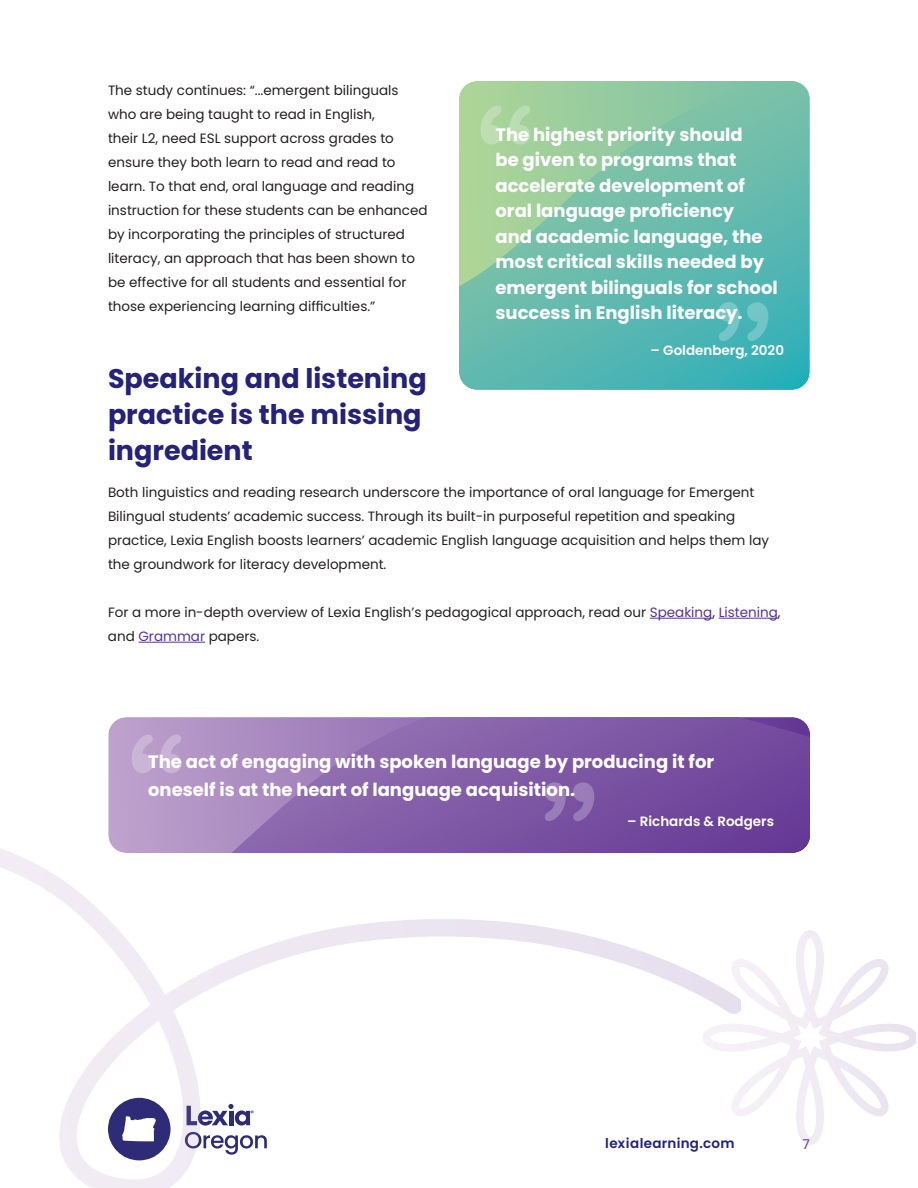
<style>
.page{position:relative;width:918px;height:1188px;background:#fff}
.page>*{position:absolute;margin:0;border:0;box-sizing:border-box;transform-origin:0 0}
.t1{font:700 27px/36px "Poppins";color:#242279}
.t2{font:700 18px/25.5px "Poppins";color:#fff}
.t3{font:13.5px/24px "Poppins";color:#221f1f}
.t4{font:600 13.5px "Poppins";color:#fff}
.t5{font:600 13.5px "Poppins";letter-spacing:.02em;color:#242279}
.t6{font:13.5px "Poppins";color:#563393}
.s1{color:#563393}
</style>
<div class="page">
<svg style="left:185px;top:1132px;width:82px;height:23px"></svg>
<svg style="left:187px;top:1104px;width:67px;height:22px"></svg>
<svg style="left:150px;top:1099px;width:21px;height:60px"></svg>
<hr style="left:650px;top:618px;width:62px;height:1px;background:#563393">
<hr style="left:719px;top:618px;width:59px;height:1px;background:#563393">
<hr style="left:138px;top:642px;width:67px;height:1px;background:#563393">
<img style="left:459px;top:81px;width:351px;height:309px">
<svg style="left:481px;top:106px;width:49px;height:38px;background:#b3d8a8"></svg>
<svg style="left:719px;top:302px;width:49px;height:39px;background:#61bdbe"></svg>
<img style="left:108px;top:717px;width:123px;height:136px">
<img style="left:231px;top:717px;width:579px;height:136px">
<img style="left:59px;top:952px;width:91px;height:236px">
<img style="left:702px;top:930px;width:214px;height:215px">
<svg style="left:132px;top:734px;width:49px;height:39px;background:#c2a9d0"></svg>
<svg style="left:544px;top:782px;width:50px;height:39px;background:#8c6aae"></svg>
<p class="t3" style="left:108px;top:79px;width:321px">The study continues: “...emergent bilinguals who are being taught to read in English,<br>their L2, need ESL support across grades to ensure they both learn to read and read to learn. To that end, oral language and reading instruction for these students can be enhanced by incorporating the principles of structured literacy, an approach that has been shown to be effective for all students and essential for those experiencing learning difficulties.”</p>
<h2 class="t2" style="left:496px;top:123px;width:284px">The highest priority should<br>be given to programs that accelerate development of oral language proficiency<br>and academic language, the most critical skills needed by emergent bilinguals for school success in English literacy.</h2>
<p class="t4" style="left:651px;top:345px;width:135px">– Goldenberg, 2020</p>
<h1 class="t1" style="left:108px;top:363px;width:320px">Speaking and listening practice is the missing ingredient</h1>
<p class="t3" style="left:108px;top:481px;width:663px">Both linguistics and reading research underscore the importance of oral language for Emergent Bilingual students’ academic success. Through its built-in purposeful repetition and speaking practice, Lexia English boosts learners’ academic English language acquisition and helps them lay the groundwork for literacy development.</p>
<p class="t3" style="left:108px;top:601px;width:674px">For a more in-depth overview of Lexia English’s pedagogical approach, read our <span class="s1">Speaking</span>, <span class="s1">Listening</span>, and <span class="s1">Grammar</span> papers.</p>
<h2 class="t2" style="left:148px;top:749px;width:568px;line-height:28.5px">The act of engaging with spoken language by producing it for oneself is at the heart of language acquisition.</h2>
<p class="t4" style="left:627px;top:815px;width:148px">– Richards &amp; Rodgers</p>
<p class="t5" style="left:605px;top:1137px;width:131px">lexialearning.com</p>
<p class="t6" style="left:803px;top:1137px;width:9px">7</p>
</div>
